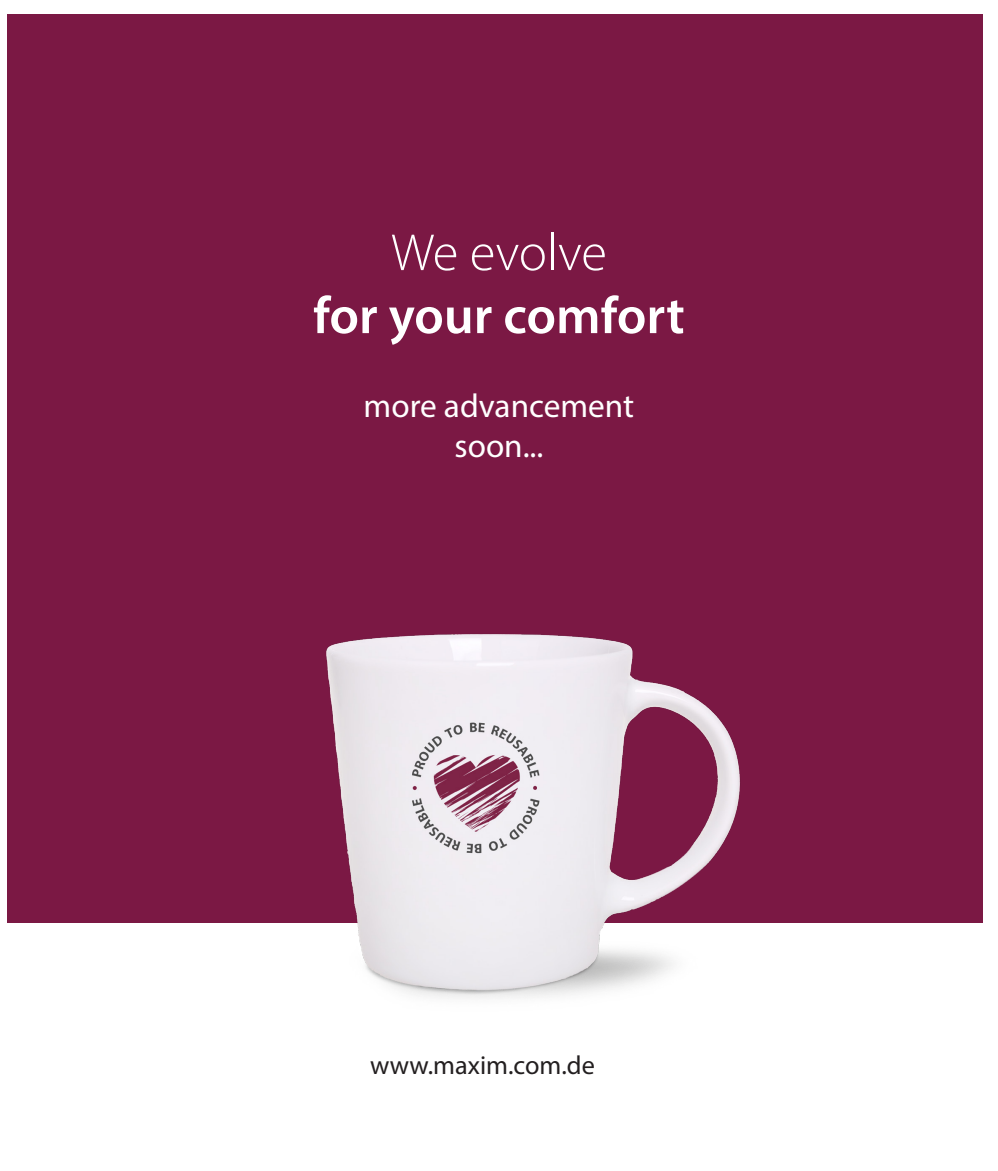
<style>
.page{position:relative;width:998px;height:1171px;background:#fff}
.page>*{position:absolute;margin:0;border:0;box-sizing:border-box;transform-origin:0 0}
.t1{font:600 52.5px "Myriad Pro";color:#fff}
.t2{font:300 52.5px "Myriad Pro";letter-spacing:-.005em;color:#fff}
.t3{font:33.25px/39.9px "Myriad Pro";color:#fff;text-align:center}
.t4{font:26.25px "Myriad Pro";color:#231f20}
</style>
<div class="page">
<div style="left:7px;top:15px;width:975px;height:908px;background:#7b1844"></div>
<img style="left:326px;top:634px;width:414px;height:365px">
<p class="t2" style="left:391px;top:221px;width:217px">We evolve</p>
<p class="t1" style="left:313px;top:282px;width:373px">for your comfort</p>
<p class="t3" style="left:363px;top:386px;width:272px">more advancement soon...</p>
<p class="t4" style="left:370px;top:1049px;width:226px">www.maxim.com.de</p>
</div>
